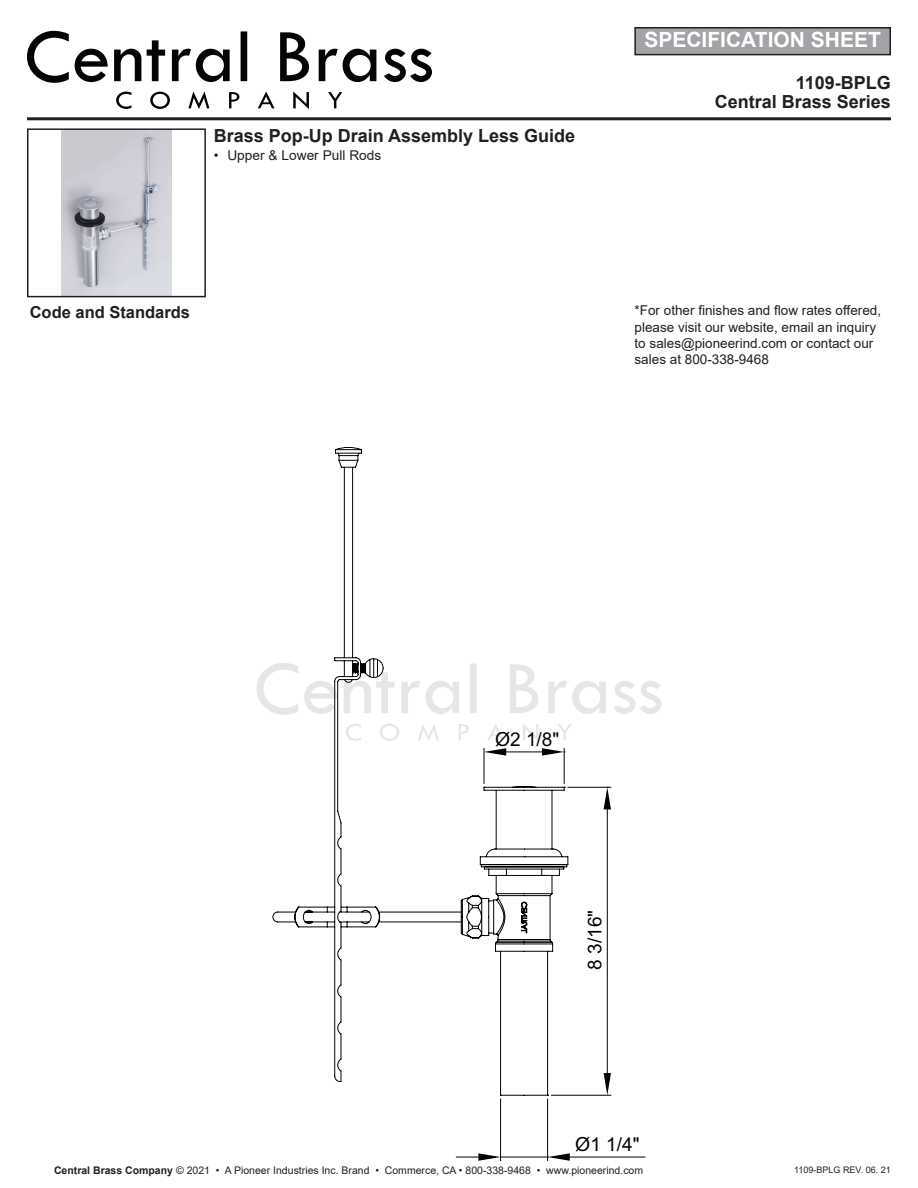
<style>
.page{position:relative;width:918px;height:1188px;background:#fff}
.page>*{position:absolute;margin:0;border:0;box-sizing:border-box;transform-origin:0 0}
.t1{font:700 21px "Arial";color:#fff}
.t2{font:19.05px "Arial";color:#030303}
.t3{font:700 18px "Arial";color:#231f20}
.t4{font:700 16.5px "Arial";color:#231f20}
.t5{font:13.5px/16.2px "Arial";color:#231f20}
.t6{font:10.5px "Arial";color:#231f20}
.t7{font:9px "Arial";color:#231f20}
.s1{font-size:19.5px}
.s2{font-weight:700}
</style>
<div class="page">
<svg style="left:273px;top:447px;width:372px;height:714px"></svg>
<svg style="left:478px;top:1153px;width:23px;height:8px"></svg>
<svg style="left:548px;top:1153px;width:22px;height:8px"></svg>
<hr style="left:484px;top:748px;width:1px;height:36px;background:#030303">
<hr style="left:564px;top:748px;width:1px;height:36px;background:#030303">
<hr style="left:506px;top:752px;width:36px;height:1px;background:#030303">
<svg style="left:484px;top:748px;width:22px;height:8px"></svg>
<svg style="left:542px;top:748px;width:23px;height:8px"></svg>
<hr style="left:551px;top:1095px;width:60px;height:1px;background:#030303">
<hr style="left:568px;top:787px;width:43px;height:1px;background:#030303">
<hr style="left:607px;top:809px;width:1px;height:264px;background:#030303">
<svg style="left:604px;top:1073px;width:7px;height:22px"></svg>
<svg style="left:461px;top:786px;width:107px;height:310px"></svg>
<svg style="left:604px;top:787px;width:7px;height:22px"></svg>
<hr style="left:501px;top:1157px;width:47px;height:1px;background:#030303">
<hr style="left:27px;top:117px;width:864px;height:3px;background:#231f20">
<img style="left:62px;top:131px;width:109px;height:163px">
<div style="left:27px;top:128px;width:179px;height:169px;border:2px solid #231f20"></div>
<div style="left:635px;top:28px;width:255px;height:27px;background:#a1a3a6"></div>
<div style="left:634px;top:27px;width:257px;height:28px;border:2px solid #231f20"></div>
<svg style="left:280px;top:32px;width:152px;height:50px"></svg>
<svg style="left:27px;top:31px;width:220px;height:52px"></svg>
<svg style="left:116px;top:91px;width:226px;height:18px"></svg>
<svg style="left:510px;top:664px;width:151px;height:50px"></svg>
<svg style="left:256px;top:663px;width:221px;height:52px"></svg>
<svg style="left:346px;top:723px;width:226px;height:18px"></svg>
<h1 class="t1" style="left:644px;top:25px;width:238px">SPECIFICATION SHEET</h1>
<h3 class="t3" style="left:796px;top:70px;width:97px">1109-BPLG</h3>
<h3 class="t3" style="left:214px;top:123px;width:363px">Brass Pop-Up Drain Assembly Less Guide</h3>
<p class="t5" style="left:214px;top:147px;width:169px">• Upper &amp; Lower Pull Rods</p>
<p class="t4" style="left:30px;top:300px;width:162px">Code and Standards</p>
<h3 class="t3" style="left:715px;top:89px;width:178px">Central Brass Series</h3>
<p class="t5" style="left:635px;top:302px;width:248px">*For other finishes and flow rates offered, please visit our website, email an inquiry to sales@pioneerind.com or contact our sales at 800-338-9468</p>
<h2 class="t2" style="left:495px;top:727px;width:66px"><span class="s1">Ø</span>2 1/8"</h2>
<h2 class="t2" style="left:582px;top:970px;width:61px;rotate:-90deg">8 3/16"</h2>
<h2 class="t2" style="left:575px;top:1132px;width:66px"><span class="s1">Ø</span>1 1/4"</h2>
<p class="t6" style="left:54px;top:1163px;width:591px"><span class="s2">Central Brass Company</span> © 2021 • A Pioneer Industries Inc. Brand • Commerce, CA • 800-338-9468 • www.pioneerind.com</p>
<p class="t7" style="left:794px;top:1164px;width:98px">1109-BPLG REV. 06. 21</p>
</div>
